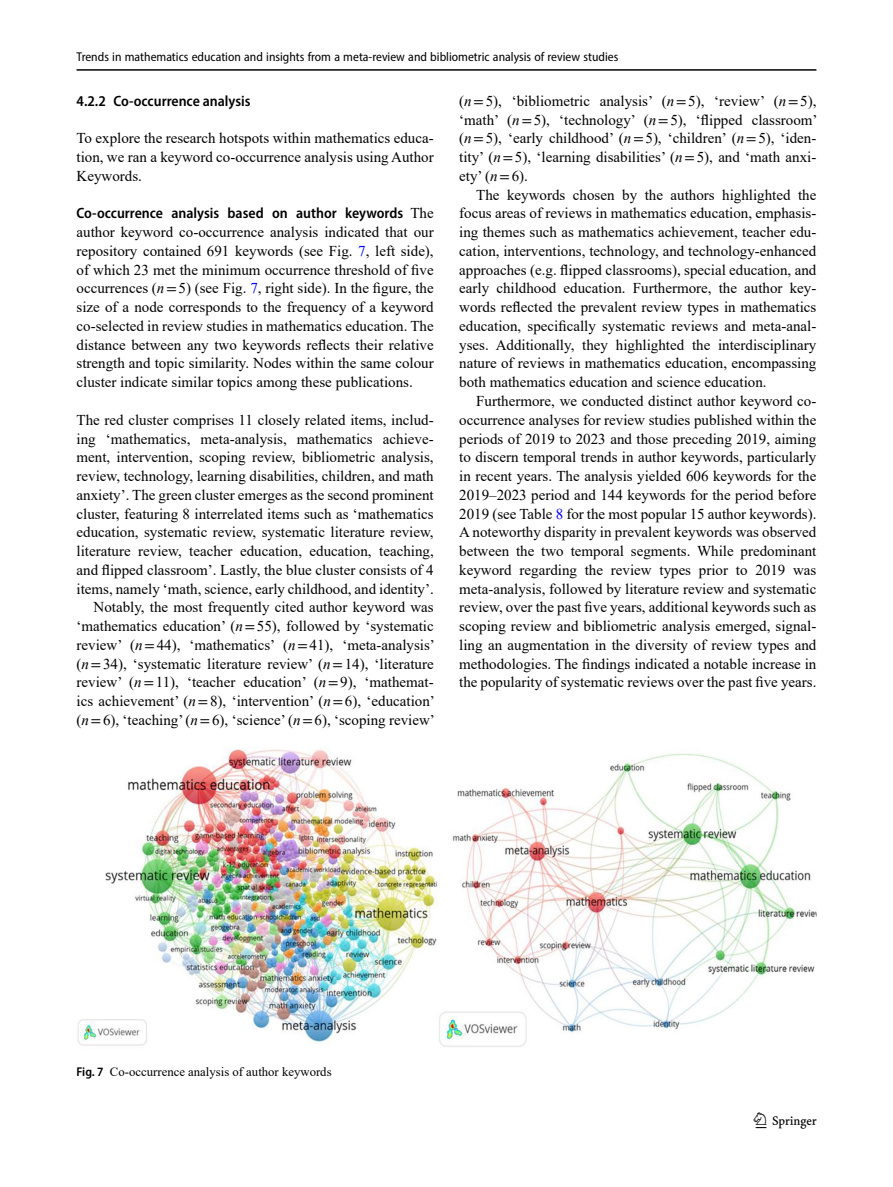
<style>
.page{position:relative;width:893px;height:1187px;background:#fff}
.page>*{position:absolute;margin:0;border:0;box-sizing:border-box;transform-origin:0 0}
.t1{font:22.5px "Springnew";color:#000}
.Body_Text_Indent{font:15px/18.8px "Times New Roman";color:#000;text-align:justify}
.Body_Text{font:15px/18.8px "Times New Roman";color:#000;text-align:justify}
.Formalpara_RuninHead{font:15px/18.8px "Times New Roman";color:#000;text-align:justify}
.Head_3{font:600 semi-condensed 15px "Myriad Pro";color:#000}
.t2{font:semi-condensed 12.75px "Myriad Pro";color:#000}
.Figure_Caption{font:12.75px "Times New Roman";color:#000}
.s1{font-style:italic}
.s2{font-family:"STIX"}
.s3{color:#00f}
.s4{font-family:"Myriad Pro";font-weight:600;font-stretch:semi-condensed}
</style>
<div class="page">
<hr style="left:77px;top:69px;width:739px;height:2px;background:#000">
<img style="left:77px;top:749px;width:739px;height:298px">
<p class="t2" style="left:77px;top:49px;width:543px">Trends in mathematics education and insights from a meta-review and bibliometric analysis of review studies</p>
<p class="Body_Text_Indent" style="left:459px;top:91px;width:360px">(<span class="s1">n</span><span class="s2">=</span>5), ‘bibliometric analysis’ (<span class="s1">n</span><span class="s2">=</span>5), ‘review’ (<span class="s1">n</span><span class="s2">=</span>5), ‘math’ (<span class="s1">n</span><span class="s2">=</span>5), ‘technology’ (<span class="s1">n</span><span class="s2">=</span>5), ‘flipped classroom’ (<span class="s1">n</span><span class="s2">=</span>5), ‘early childhood’ (<span class="s1">n</span><span class="s2">=</span>5), ‘children’ (<span class="s1">n</span><span class="s2">=</span>5), ‘iden&shy;tity’ (<span class="s1">n</span><span class="s2">=</span>5), ‘learning disabilities’ (<span class="s1">n</span><span class="s2">=</span>5), and ‘math anxi&shy;ety’ (<span class="s1">n</span><span class="s2">=</span>6).</p>
<p class="Body_Text_Indent" style="left:459px;top:185px;width:359px;text-indent:17px">The keywords chosen by the authors highlighted the focus areas of reviews in mathematics education, emphasis&shy;ing themes such as mathematics achievement, teacher edu&shy;cation, interventions, technology, and technology-enhanced approaches (e.g. flipped classrooms), special education, and early childhood education. Furthermore, the author key&shy;words reflected the prevalent review types in mathematics education, specifically systematic reviews and meta-anal&shy;yses. Additionally, they highlighted the interdisciplinary nature of reviews in mathematics education, encompassing both mathematics education and science education.</p>
<p class="Body_Text_Indent" style="left:459px;top:391px;width:359px;text-indent:17px">Furthermore, we conducted distinct author keyword co&shy;occurrence analyses for review studies published within the periods of 2019 to 2023 and those preceding 2019, aiming to discern temporal trends in author keywords, particularly in recent years. The analysis yielded 606 keywords for the 2019–2023 period and 144 keywords for the period before 2019 (see Table <span class="s3">8</span> for the most popular 15 author keywords).<br>A noteworthy disparity in prevalent keywords was observed between the two temporal segments. While predominant keyword regarding the review types prior to 2019 was meta-analysis, followed by literature review and systematic review, over the past five years, additional keywords such as scoping review and bibliometric analysis emerged, signal&shy;ling an augmentation in the diversity of review types and methodologies. The findings indicated a notable increase in the popularity of systematic reviews over the past five years.</p>
<p class="Head_3" style="left:77px;top:91px;width:175px">4.2.2 Co-occurrence analysis</p>
<p class="Body_Text" style="left:77px;top:128px;width:359px">To explore the research hotspots within mathematics educa&shy;tion, we ran a keyword co-occurrence analysis using Author Keywords.</p>
<p class="Formalpara_RuninHead" style="left:77px;top:203px;width:359px"><span class="s4">Co-occurrence analysis based on author keywords</span> The author keyword co-occurrence analysis indicated that our repository contained 691 keywords (see Fig. <span class="s3">7</span>, left side), of which 23 met the minimum occurrence threshold of five occurrences (<span class="s1">n</span><span class="s2">=</span>5) (see Fig. <span class="s3">7</span>, right side). In the figure, the size of a node corresponds to the frequency of a keyword co-selected in review studies in mathematics education. The distance between any two keywords reflects their relative strength and topic similarity. Nodes within the same colour cluster indicate similar topics among these publications.</p>
<p class="Body_Text" style="left:77px;top:410px;width:359px">The red cluster comprises 11 closely related items, includ&shy;ing ‘mathematics, meta-analysis, mathematics achieve&shy;ment, intervention, scoping review, bibliometric analysis, review, technology, learning disabilities, children, and math anxiety’. The green cluster emerges as the second prominent cluster, featuring 8 interrelated items such as ‘mathematics education, systematic review, systematic literature review, literature review, teacher education, education, teaching, and flipped classroom’. Lastly, the blue cluster consists of 4 items, namely ‘math, science, early childhood, and identity’.</p>
<p class="Body_Text_Indent" style="left:77px;top:597px;width:360px;text-indent:17px">Notably, the most frequently cited author keyword was ‘mathematics education’ (<span class="s1">n</span><span class="s2">=</span>55), followed by ‘systematic review’ (<span class="s1">n</span><span class="s2">=</span>44), ‘mathematics’ (<span class="s1">n</span><span class="s2">=</span>41), ‘meta-analysis’ (<span class="s1">n</span><span class="s2">=</span>34), ‘systematic literature review’ (<span class="s1">n</span><span class="s2">=</span>14), ‘literature review’ (<span class="s1">n</span><span class="s2">=</span>11), ‘teacher education’ (<span class="s1">n</span><span class="s2">=</span>9), ‘mathemat&shy;ics achievement’ (<span class="s1">n</span><span class="s2">=</span>8), ‘intervention’ (<span class="s1">n</span><span class="s2">=</span>6), ‘education’ (<span class="s1">n</span><span class="s2">=</span>6), ‘teaching’ (<span class="s1">n</span><span class="s2">=</span>6), ‘science’ (<span class="s1">n</span><span class="s2">=</span>6), ‘scoping review’</p>
<p class="Figure_Caption" style="left:77px;top:1062px;width:257px"><span class="s4">Fig. 7</span> Co-occurrence analysis of author keywords</p>
<h1 class="t1" style="left:756px;top:1107px;width:63px">1 3</h1>
</div>
